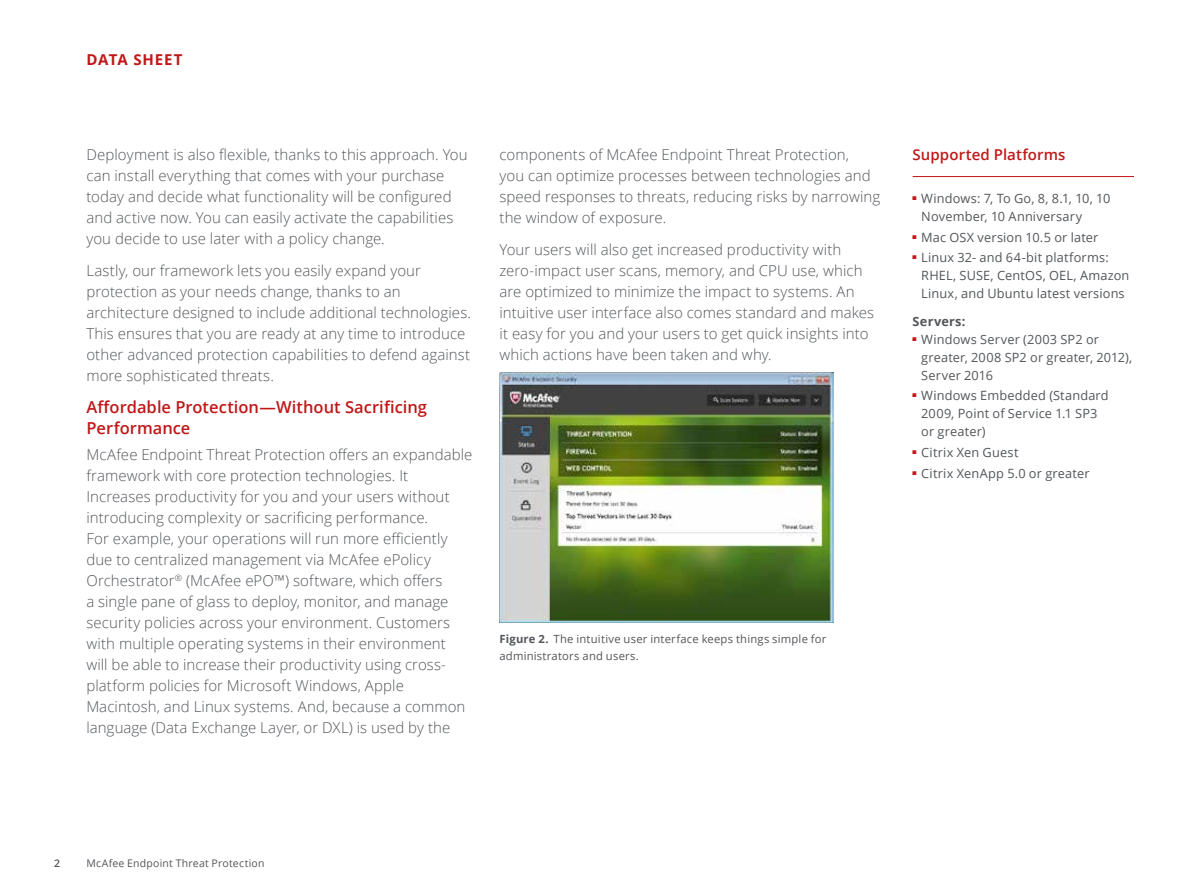
<style>
.page{position:relative;width:1188px;height:891px;background:#fff}
.page>*{position:absolute;margin:0;border:0;box-sizing:border-box;transform-origin:0 0}
.t1{font:600 16.5px/21px "Open Sans";color:#c01818}
.t2{font:300 15px/21px "Open Sans";letter-spacing:.005em;color:#53565a}
.t3{font:600 15px "Open Sans";letter-spacing:.005em;color:#c01818}
.t4{font:700 15px "Open Sans";letter-spacing:.055em;color:#c01818}
.t5{font:12.75px/18px "Open Sans";letter-spacing:.015em;color:#53565a}
.t6{font:700 12.75px "Open Sans";letter-spacing:.02em;color:#53565a}
.t7{font:11.25px/16.5px "Open Sans";letter-spacing:.02em;color:#53565a}
.t8{font:10.5px "Open Sans";letter-spacing:.02em;color:#53565a}
.t9{font:600 10.5px "Open Sans";color:#53565a}
.s1{font-weight:700}
</style>
<div class="page">
<img style="left:500px;top:373px;width:333px;height:249px">
<hr style="left:913px;top:176px;width:221px;height:1px;background:#c01818">
<p class="t4" style="left:86px;top:49px;width:98px">DATA SHEET</p>
<p class="t2" style="left:86px;top:144px;width:383px">Deployment is also flexible, thanks to this approach. You can install everything that comes with your purchase today and decide what functionality will be configured and active now. You can easily activate the capabilities you decide to use later with a policy change.</p>
<p class="t2" style="left:86px;top:259px;width:386px">Lastly, our framework lets you easily expand your protection as your needs change, thanks to an architecture designed to include additional technologies.<br>This ensures that you are ready at any time to introduce other advanced protection capabilities to defend against more sophisticated threats.</p>
<p class="t1" style="left:86px;top:396px;width:342px">Affordable Protection—Without Sacrificing<br>Performance</p>
<p class="t2" style="left:86px;top:444px;width:388px">McAfee Endpoint Threat Protection offers an expandable framework with core protection technologies. It Increases productivity for you and your users without introducing complexity or sacrificing performance.<br>For example, your operations will run more efficiently due to centralized management via McAfee ePolicy Orchestrator<sup>®</sup> (McAfee ePO™) software, which offers<br>a single pane of glass to deploy, monitor, and manage security policies across your environment. Customers with multiple operating systems in their environment<br>will be able to increase their productivity using cross&shy;platform policies for Microsoft Windows, Apple Macintosh, and Linux systems. And, because a common language (Data Exchange Layer, or DXL) is used by the</p>
<p class="t2" style="left:499px;top:144px;width:382px">components of McAfee Endpoint Threat Protection,<br>you can optimize processes between technologies and speed responses to threats, reducing risks by narrowing the window of exposure.</p>
<p class="t2" style="left:499px;top:238px;width:376px">Your users will also get increased productivity with zero-impact user scans, memory, and CPU use, which are optimized to minimize the impact to systems. An intuitive user interface also comes standard and makes it easy for you and your users to get quick insights into which actions have been taken and why.</p>
<p class="t7" style="left:500px;top:630px;width:329px"><span class="s1">Figure 2.</span> The intuitive user interface keeps things simple for administrators and users.</p>
<p class="t3" style="left:913px;top:144px;width:155px">Supported Platforms</p>
<p class="t5" style="left:921px;top:189px;width:191px;text-indent:-9px"><sup>■</sup> Windows: 7, To Go, 8, 8.1, 10, 10<br>November, 10 Anniversary</p>
<p class="t5" style="left:913px;top:228px;width:187px"><sup>■</sup> Mac OSX version 10.5 or later</p>
<p class="t5" style="left:921px;top:248px;width:210px;text-indent:-9px"><sup>■</sup> Linux 32- and 64-bit platforms:<br>RHEL, SUSE, CentOS, OEL, Amazon<br>Linux, and Ubuntu latest versions</p>
<p class="t6" style="left:913px;top:312px;width:54px">Servers:</p>
<p class="t5" style="left:921px;top:330px;width:212px;text-indent:-9px"><sup>■</sup> Windows Server (2003 SP2 or greater, 2008 SP2 or greater, 2012),<br>Server 2016</p>
<p class="t5" style="left:921px;top:386px;width:189px;text-indent:-9px"><sup>■</sup> Windows Embedded (Standard<br>2009, Point of Service 1.1 SP3 or greater)</p>
<p class="t5" style="left:913px;top:443px;width:107px"><sup>■</sup> Citrix Xen Guest</p>
<p class="t5" style="left:913px;top:464px;width:179px"><sup>■</sup> Citrix XenApp 5.0 or greater</p>
<p class="t9" style="left:54px;top:856px;width:7px">2</p>
<p class="t8" style="left:86px;top:856px;width:180px">McAfee Endpoint Threat Protection</p>
</div>
